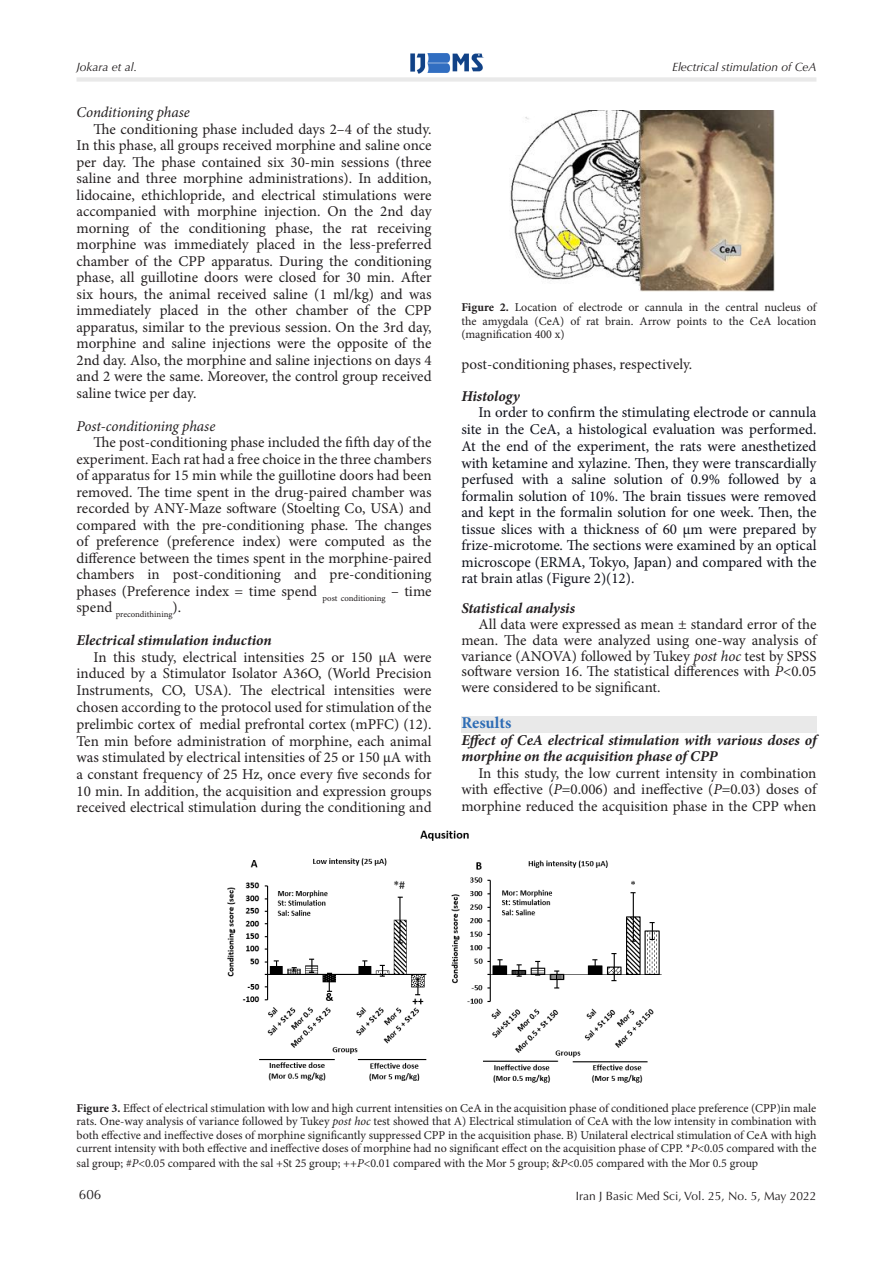
<style>
.page{position:relative;width:893px;height:1263px;background:#fff}
.page>*{position:absolute;margin:0;border:0;box-sizing:border-box;transform-origin:0 0}
.t1{font:700 16.5px "Minion Pro";color:#2d6cb5}
.t2{font:15px/16.5px "Minion Pro";color:#231f20;text-align:justify}
.t3{font:15px/16.6px "Minion Pro";letter-spacing:-.005em;color:#0e101a;text-align:justify}
.t4{font:italic 700 15px/16.5px "Minion Pro";letter-spacing:-.005em;color:#231f20}
.t5{font:italic 15px "Minion Pro";letter-spacing:-.01em;color:#231f20}
.t6{font:13.5px "Optima LT Std";color:#231f20}
.t7{font:12px/13.6px "Minion Pro";letter-spacing:-.005em;color:#231f20;text-align:justify}
.t8{font:italic 12px "Optima LT Std";color:#231f20}
.t9{font:12px "Optima LT Std";color:#231f20}
.t10{font:8.7px "Minion Pro";color:#231f20}
.s1{font-weight:700}
.s2{font-style:italic}
</style>
<div class="page">
<img style="left:410px;top:53px;width:74px;height:21px">
<div style="left:77px;top:77px;width:739px;height:5px;background:#e9e9e9"></div>
<div style="left:461px;top:716px;width:355px;height:17px;background:#e9e9e9"></div>
<img style="left:510px;top:110px;width:266px;height:182px">
<img style="left:227px;top:830px;width:435px;height:253px">
<p class="t8" style="left:77px;top:60px;width:62px">Jokara et al.</p>
<p class="t8" style="left:672px;top:60px;width:146px">Electrical stimulation of CeA</p>
<p class="t5" style="left:77px;top:102px;width:115px">Conditioning phase</p>
<p class="t2" style="left:77px;top:121px;width:357px;text-indent:17px">The conditioning phase included days 2–4 of the study.<br>In this phase, all groups received morphine and saline once per day. The phase contained six 30-min sessions (three saline and three morphine administrations). In addition, lidocaine, ethichlopride, and electrical stimulations were accompanied with morphine injection. On the 2nd day morning of the conditioning phase, the rat receiving morphine was immediately placed in the less-preferred chamber of the CPP apparatus. During the conditioning phase, all guillotine doors were closed for 30 min. After six hours, the animal received saline (1 ml/kg) and was immediately placed in the other chamber of the CPP apparatus, similar to the previous session. On the 3rd day, morphine and saline injections were the opposite of the 2nd day. Also, the morphine and saline injections on days 4 and 2 were the same. Moreover, the control group received saline twice per day.</p>
<p class="t5" style="left:77px;top:416px;width:140px">Post-conditioning phase</p>
<p class="t2" style="left:77px;top:434px;width:357px;text-indent:17px">The post-conditioning phase included the fifth day of the experiment. Each rat had a free choice in the three chambers of apparatus for 15 min while the guillotine doors had been removed. The time spent in the drug-paired chamber was recorded by ANY-Maze software (Stoelting Co, USA) and compared with the pre-conditioning phase. The changes of preference (preference index) were computed as the difference between the times spent in the morphine-paired chambers in post-conditioning and pre-conditioning phases (Preference index = time spend <sub>post</sub> <sub>conditioning</sub> – time</p>
<p class="t10" style="left:77px;top:609px;width:106px"><sup>spend</sup> precondithining<sup>).</sup></p>
<p class="t4" style="left:77px;top:632px;width:197px">Electrical stimulation induction</p>
<p class="t2" style="left:77px;top:649px;width:357px;text-indent:17px">In this study, electrical intensities 25 or 150 μA were induced by a Stimulator Isolator A36O, (World Precision Instruments, CO, USA). The electrical intensities were chosen according to the protocol used for stimulation of the prelimbic cortex of medial prefrontal cortex (mPFC) (12).<br>Ten min before administration of morphine, each animal was stimulated by electrical intensities of 25 or 150 μA with a constant frequency of 25 Hz, once every five seconds for 10 min. In addition, the acquisition and expression groups received electrical stimulation during the conditioning and</p>
<p class="t7" style="left:461px;top:300px;width:357px"><span class="s1">Figure 2.</span> Location of electrode or cannula in the central nucleus of the amygdala (CeA) of rat brain. Arrow points to the CeA location (magnification 400 x)</p>
<p class="t2" style="left:461px;top:356px;width:232px">post-conditioning phases, respectively.</p>
<p class="t4" style="left:461px;top:387px;width:60px">Histology</p>
<p class="t3" style="left:461px;top:404px;width:357px;text-indent:17px">In order to confirm the stimulating electrode or cannula site in the CeA, a histological evaluation was performed.<br>At the end of the experiment, the rats were anesthetized with ketamine and xylazine. Then, they were transcardially perfused with a saline solution of 0.9% followed by a formalin solution of 10%. The brain tissues were removed and kept in the formalin solution for one week. Then, the tissue slices with a thickness of 60 μm were prepared by frize-microtome. The sections were examined by an optical microscope (ERMA, Tokyo, Japan) and compared with the rat brain atlas (Figure 2)(12).</p>
<p class="t4" style="left:461px;top:600px;width:115px">Statistical analysis</p>
<p class="t2" style="left:461px;top:617px;width:357px;line-height:15.8px;text-indent:17px">All data were expressed as mean ± standard error of the mean. The data were analyzed using one-way analysis of variance (ANOVA) followed by Tukey <span class="s2">post hoc</span> test by SPSS software version 16. The statistical differences with <span class="s2">P</span>&lt;0.05 were considered to be significant.</p>
<p class="t1" style="left:461px;top:711px;width:51px">Results</p>
<p class="t4" style="left:461px;top:731px;width:357px">Effect of CeA electrical stimulation with various doses of morphine on the acquisition phase of CPP</p>
<p class="t2" style="left:461px;top:765px;width:357px;text-indent:17px">In this study, the low current intensity in combination with effective (<span class="s2">P</span>=0.006) and ineffective (<span class="s2">P</span>=0.03) doses of morphine reduced the acquisition phase in the CPP when</p>
<p class="t7" style="left:77px;top:1101px;width:741px"><span class="s1">Figure 3.</span> Effect of electrical stimulation with low and high current intensities on CeA in the acquisition phase of conditioned place preference (CPP)in male rats. One-way analysis of variance followed by Tukey <span class="s2">post hoc</span> test showed that A) Electrical stimulation of CeA with the low intensity in combination with both effective and ineffective doses of morphine significantly suppressed CPP in the acquisition phase. B) Unilateral electrical stimulation of CeA with high current intensity with both effective and ineffective doses of morphine had no significant effect on the acquisition phase of CPP. *<span class="s2">P</span>&lt;0.05 compared with the sal group; #<span class="s2">P</span>&lt;0.05 compared with the sal +St 25 group; ++<span class="s2">P</span>&lt;0.01 compared with the Mor 5 group; &amp;<span class="s2">P</span>&lt;0.05 compared with the Mor 0.5 group</p>
<p class="t6" style="left:79px;top:1187px;width:24px">606</p>
<p class="t9" style="left:576px;top:1188px;width:242px">Iran J Basic Med Sci, Vol. 25, No. 5, May 2022</p>
</div>
